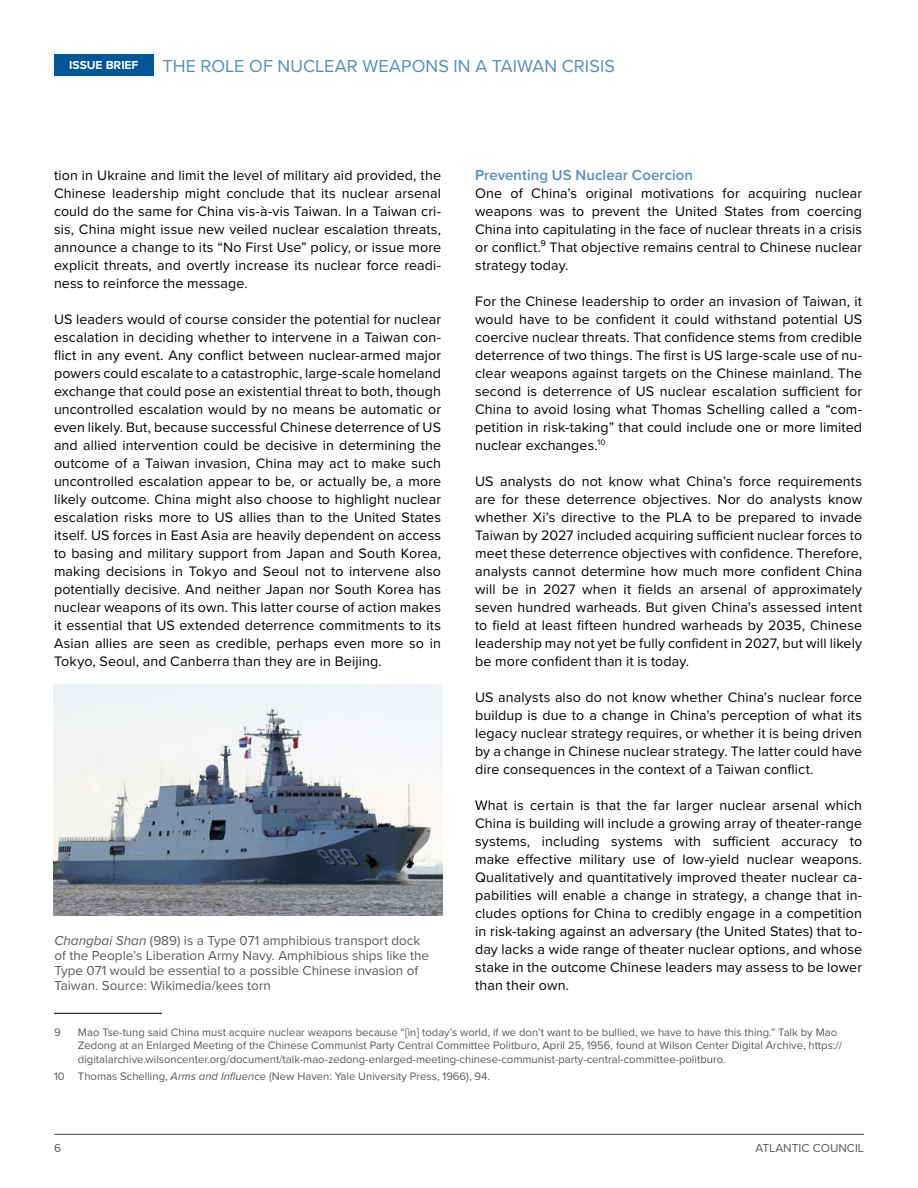
<style>
.page{position:relative;width:918px;height:1188px;background:#fff}
.page>*{position:absolute;margin:0;border:0;box-sizing:border-box;transform-origin:0 0}
.t1{font:18px "Proxima Nova";letter-spacing:.005em;color:#568ebd}
._3_subhead{font:600 15px "Proxima Nova";letter-spacing:.005em;color:#568ebd}
.IB_-_Body_NEW{font:14.25px/18px "Proxima Nova";letter-spacing:.01em;color:#000;text-align:justify}
.IB_-_Caption{font:13.5px/15px "Proxima Nova";color:#58595b}
.t2{font:12px "Proxima Nova";color:#58595b}
.t3{font:700 12px "Proxima Nova";color:#fff}
.IB_-_Footnotes{font:11.25px/13.5px "Proxima Nova";color:#58595b}
.s1{font-style:italic}
</style>
<div class="page">
<hr style="left:54px;top:1134px;width:810px;height:1px;background:#58595b">
<div style="left:54px;top:54px;width:100px;height:21px;background:#005596"></div>
<hr style="left:54px;top:1013px;width:108px;height:1px;background:#000">
<img style="left:54px;top:684px;width:389px;height:232px">
<p class="t3" style="left:69px;top:56px;width:71px">ISSUE BRIEF</p>
<p class="t1" style="left:163px;top:52px;width:454px">THE ROLE OF NUCLEAR WEAPONS IN A TAIWAN CRISIS</p>
<p class="IB_-_Body_NEW" style="left:54px;top:166px;width:389px">tion in Ukraine and limit the level of military aid provided, the Chinese leadership might conclude that its nuclear arsenal could do the same for China vis-à-vis Taiwan. In a Taiwan cri&shy;sis, China might issue new veiled nuclear escalation threats, announce a change to its “No First Use” policy, or issue more explicit threats, and overtly increase its nuclear force readi&shy;ness to reinforce the message.</p>
<p class="IB_-_Body_NEW" style="left:54px;top:310px;width:389px">US leaders would of course consider the potential for nuclear escalation in deciding whether to intervene in a Taiwan con&shy;flict in any event. Any conflict between nuclear-armed major powers could escalate to a catastrophic, large-scale homeland exchange that could pose an existential threat to both, though uncontrolled escalation would by no means be automatic or even likely. But, because successful Chinese deterrence of US and allied intervention could be decisive in determining the outcome of a Taiwan invasion, China may act to make such uncontrolled escalation appear to be, or actually be, a more likely outcome. China might also choose to highlight nuclear escalation risks more to US allies than to the United States itself. US forces in East Asia are heavily dependent on access to basing and military support from Japan and South Korea, making decisions in Tokyo and Seoul not to intervene also potentially decisive. And neither Japan nor South Korea has nuclear weapons of its own. This latter course of action makes it essential that US extended deterrence commitments to its Asian allies are seen as credible, perhaps even more so in Tokyo, Seoul, and Canberra than they are in Beijing.</p>
<p class="IB_-_Caption" style="left:54px;top:933px;width:376px"><span class="s1">Changbai Shan</span> (989) is a Type 071 amphibious transport dock of the People’s Liberation Army Navy. Amphibious ships like the Type 071 would be essential to a possible Chinese invasion of Taiwan. Source: Wikimedia/kees torn</p>
<p class="_3_subhead" style="left:475px;top:164px;width:219px">Preventing US Nuclear Coercion</p>
<p class="IB_-_Body_NEW" style="left:475px;top:184px;width:389px">One of China’s original motivations for acquiring nuclear weapons was to prevent the United States from coercing China into capitulating in the face of nuclear threats in a crisis or conflict.9 That objective remains central to Chinese nuclear strategy today.</p>
<p class="IB_-_Body_NEW" style="left:475px;top:292px;width:389px">For the Chinese leadership to order an invasion of Taiwan, it would have to be confident it could withstand potential US coercive nuclear threats. That confidence stems from credible deterrence of two things. The first is US large-scale use of nu&shy;clear weapons against targets on the Chinese mainland. The second is deterrence of US nuclear escalation sufficient for China to avoid losing what Thomas Schelling called a “com&shy;petition in risk-taking” that could include one or more limited nuclear exchanges.<sup>10</sup></p>
<p class="IB_-_Body_NEW" style="left:475px;top:472px;width:389px">US analysts do not know what China’s force requirements are for these deterrence objectives. Nor do analysts know whether Xi’s directive to the PLA to be prepared to invade Taiwan by 2027 included acquiring sufficient nuclear forces to meet these deterrence objectives with confidence. Therefore, analysts cannot determine how much more confident China will be in 2027 when it fields an arsenal of approximately seven hundred warheads. But given China’s assessed intent to field at least fifteen hundred warheads by 2035, Chinese leadership may not yet be fully confident in 2027, but will likely be more confident than it is today.</p>
<p class="IB_-_Body_NEW" style="left:475px;top:688px;width:389px">US analysts also do not know whether China’s nuclear force buildup is due to a change in China’s perception of what its legacy nuclear strategy requires, or whether it is being driven by a change in Chinese nuclear strategy. The latter could have dire consequences in the context of a Taiwan conflict.</p>
<p class="IB_-_Body_NEW" style="left:475px;top:796px;width:389px">What is certain is that the far larger nuclear arsenal which China is building will include a growing array of theater-range systems, including systems with sufficient accuracy to make effective military use of low-yield nuclear weapons.<br>Qualitatively and quantitatively improved theater nuclear ca&shy;pabilities will enable a change in strategy, a change that in&shy;cludes options for China to credibly engage in a competition in risk-taking against an adversary (the United States) that to&shy;day lacks a wide range of theater nuclear options, and whose stake in the outcome Chinese leaders may assess to be lower than their own.</p>
<p class="IB_-_Footnotes" style="left:54px;top:1025px;width:8px">9</p>
<p class="IB_-_Footnotes" style="left:78px;top:1025px;width:766px">Mao Tse-tung said China must acquire nuclear weapons because “[in] today’s world, if we don’t want to be bullied, we have to have this thing.” Talk by Mao<br>Zedong at an Enlarged Meeting of the Chinese Communist Party Central Committee Politburo, April 25, 1956, found at Wilson Center Digital Archive, https:// digitalarchive.wilsoncenter.org/document/talk-mao-zedong-enlarged-meeting-chinese-communist-party-central-committee-politburo.</p>
<p class="IB_-_Footnotes" style="left:54px;top:1069px;width:438px">10 Thomas Schelling, <span class="s1">Arms and Influence</span> (New Haven: Yale University Press, 1966), 94.</p>
<p class="t2" style="left:54px;top:1139px;width:9px">6</p>
<p class="t2" style="left:755px;top:1139px;width:110px">ATLANTIC COUNCIL</p>
</div>
